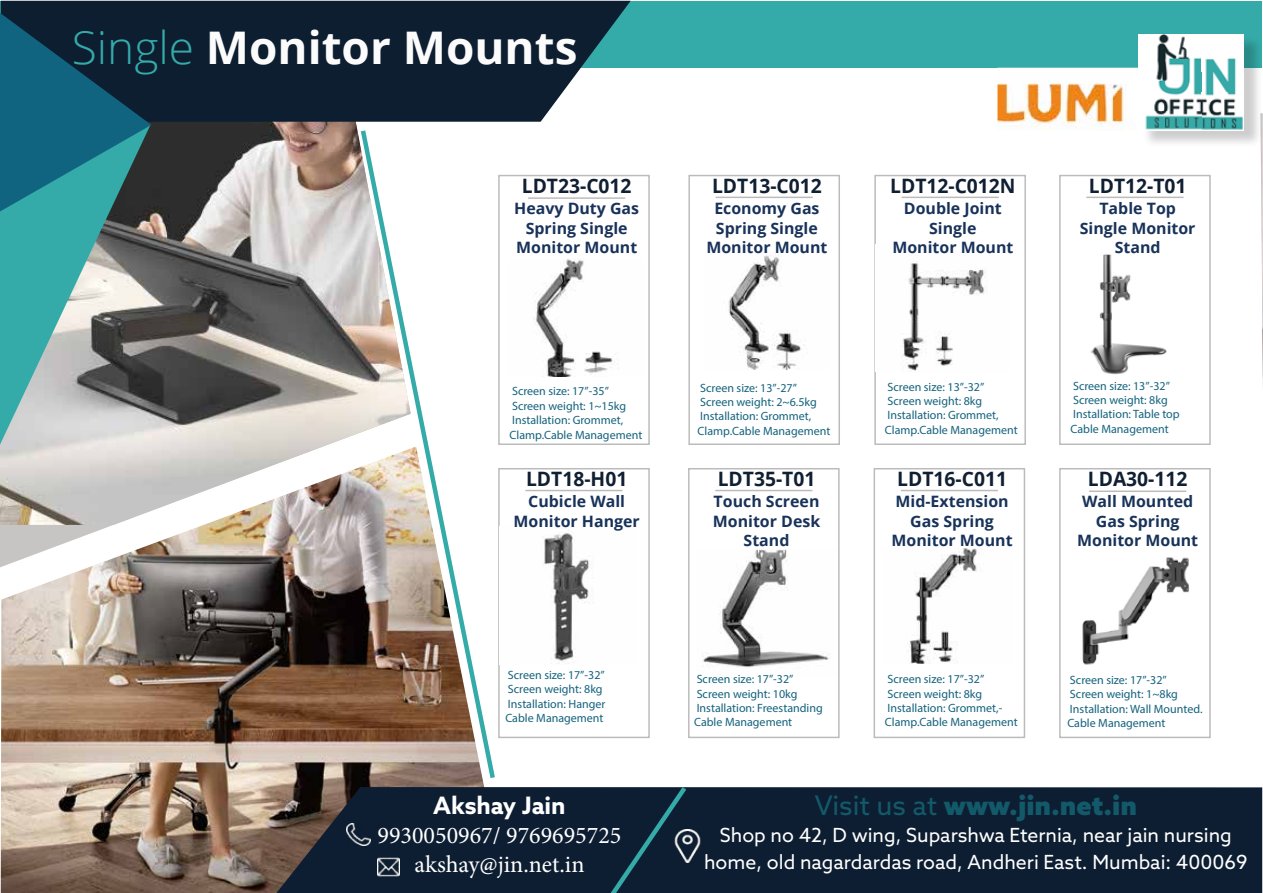
<style>
.page{position:relative;width:1263px;height:893px;background:#fff}
.page>*{position:absolute;margin:0;border:0;box-sizing:border-box;transform-origin:0 0}
.t1{font:700 45px "Open Sans";color:#fbfbfb}
.t2{font:900 27px "Azo Sans";color:#125a6a}
.t3{font:24px/28.8px "Minion Pro";color:#fff;text-align:center}
.t4{font:700 24px "Azo Sans";color:#fff}
.t5{font:700 19.8px "Open Sans";color:#101f31}
.t6{font:19.5px/27px "Azo Sans";color:#fff;text-align:center}
.t7{font:700 15.75px/19.6px "Open Sans";color:#18325a;text-align:center}
.t8{font:12px/14.4px "Myriad Pro";color:#14627d}
.s1{font-weight:300;color:#34aba8}
.s2{font-weight:400}
</style>
<div class="page">
<img style="left:0;top:122px;width:358px;height:403px">
<img style="left:1px;top:446px;width:504px;height:447px">
<svg style="left:358px;top:130px;width:140px;height:653px"></svg>
<div style="left:1px;top:1px;width:1261px;height:67px;background:#34aba8"></div>
<svg style="left:1px;top:1px;width:630px;height:121px;fill:#0e1e31"></svg>
<svg style="left:0;top:212px;width:151px;height:233px"></svg>
<svg style="left:0;top:13px;width:151px;height:199px"></svg>
<div style="left:1142px;top:35px;width:121px;height:113px;background:#000;opacity:.2"></div>
<img style="left:1139px;top:34px;width:104px;height:96px">
<div style="left:276px;top:787px;width:986px;height:106px;background:#0e1e32"></div>
<svg style="left:606px;top:787px;width:85px;height:106px"></svg>
<img style="left:346px;top:824px;width:25px;height:22px">
<img style="left:377px;top:855px;width:22px;height:24px">
<img style="left:669px;top:830px;width:37px;height:32px">
<img style="left:997px;top:83px;width:130px;height:47px">
<img style="left:1091px;top:254px;width:76px;height:121px">
<hr style="left:1086px;top:197px;width:97px;height:1px;background:#000">
<hr style="left:901px;top:197px;width:98px;height:1px;background:#000">
<img style="left:903px;top:262px;width:82px;height:109px">
<hr style="left:528px;top:197px;width:97px;height:2px;background:#000">
<img style="left:533px;top:259px;width:86px;height:118px">
<hr style="left:716px;top:197px;width:97px;height:1px;background:#000">
<img style="left:728px;top:255px;width:75px;height:114px">
<hr style="left:525px;top:490px;width:98px;height:1px;background:#000">
<img style="left:500px;top:526px;width:93px;height:138px">
<img style="left:702px;top:549px;width:127px;height:119px">
<hr style="left:715px;top:490px;width:97px;height:1px;background:#000">
<hr style="left:901px;top:490px;width:97px;height:1px;background:#000">
<img style="left:908px;top:548px;width:69px;height:115px">
<hr style="left:1089px;top:490px;width:97px;height:2px;background:#000">
<img style="left:1082px;top:557px;width:107px;height:108px">
<svg style="left:1260px;top:35px;width:3px;height:350px"></svg>
<h1 class="t1" style="left:72px;top:16px;width:507px"><span class="s1">Single</span> Monitor Mounts</h1>
<h3 class="t5" style="left:522px;top:172px;width:111px">LDT23-C012</h3>
<h3 class="t7" style="left:514px;top:198px;width:126px">Heavy Duty Gas<br>Spring Single<br>Monitor Mount</h3>
<p class="t8" style="left:509px;top:384px;width:134px">Screen size: 17”-35”<br>Screen weight: 1~15kg<br>Installation: Grommet,<br>Clamp.Cable Management</p>
<h3 class="t5" style="left:526px;top:465px;width:103px">LDT18-H01</h3>
<h3 class="t7" style="left:514px;top:491px;width:128px">Cubicle Wall<br>Monitor Hanger</h3>
<p class="t8" style="left:505px;top:667px;width:102px">Screen size: 17”-32”<br>Screen weight: 8kg<br>Installation: Hanger<br>Cable Management</p>
<h3 class="t4" style="left:433px;top:790px;width:134px">Akshay Jain</h3>
<h3 class="t3" style="left:378px;top:821px;width:245px">9930050967/ 9769695725 akshay@jin.net.in</h3>
<h3 class="t5" style="left:712px;top:172px;width:111px">LDT13-C012</h3>
<h3 class="t7" style="left:706px;top:198px;width:123px">Economy Gas<br>Spring Single<br>Monitor Mount</h3>
<p class="t8" style="left:698px;top:380px;width:134px">Screen size: 13”-27”<br>Screen weight: 2~6.5kg<br>Installation: Grommet,<br>Clamp.Cable Management</p>
<h3 class="t5" style="left:718px;top:465px;width:99px">LDT35-T01</h3>
<h3 class="t7" style="left:713px;top:491px;width:109px">Touch Screen<br>Monitor Desk<br>Stand</h3>
<p class="t8" style="left:694px;top:672px;width:130px">Screen size: 17”-32”<br>Screen weight: 10kg<br>Installation: Freestanding<br>Cable Management</p>
<h3 class="t5" style="left:890px;top:172px;width:127px">LDT12-C012N</h3>
<h3 class="t7" style="left:892px;top:198px;width:123px">Double Joint<br>Single<br>Monitor Mount</h3>
<p class="t8" style="left:885px;top:379px;width:134px">Screen size: 13”-32”<br>Screen weight: 8kg<br>Installation: Grommet,<br>Clamp.Cable Management</p>
<h3 class="t5" style="left:897px;top:465px;width:111px">LDT16-C011</h3>
<h3 class="t7" style="left:891px;top:491px;width:123px">Mid-Extension<br>Gas Spring<br>Monitor Mount</h3>
<h3 class="t5" style="left:1089px;top:172px;width:99px">LDT12-T01</h3>
<h3 class="t7" style="left:1080px;top:198px;width:117px">Table Top<br>Single Monitor<br>Stand</h3>
<p class="t8" style="left:1070px;top:378px;width:111px">Screen size: 13”-32”<br>Screen weight: 8kg<br>Installation: Table top<br>Cable Management</p>
<h3 class="t5" style="left:1088px;top:465px;width:101px">LDA30-112</h3>
<h3 class="t7" style="left:1077px;top:491px;width:123px">Wall Mounted<br>Gas Spring<br>Monitor Mount</h3>
<p class="t8" style="left:885px;top:672px;width:134px">Screen size: 17”-32”<br>Screen weight: 8kg<br>Installation: Grommet,-<br>Clamp.Cable Management</p>
<p class="t8" style="left:1067px;top:673px;width:137px">Screen size: 17”-32”<br>Screen weight: 1~8kg<br>Installation: Wall Mounted.<br>Cable Management</p>
<h2 class="t2" style="left:815px;top:787px;width:324px"><span class="s2">Visit us at</span> www.jin.net.in</h2>
<h3 class="t6" style="left:704px;top:821px;width:545px">Shop no 42, D wing, Suparshwa Eternia, near jain nursing home, old nagardardas road, Andheri East. Mumbai: 400069</h3>
</div>
